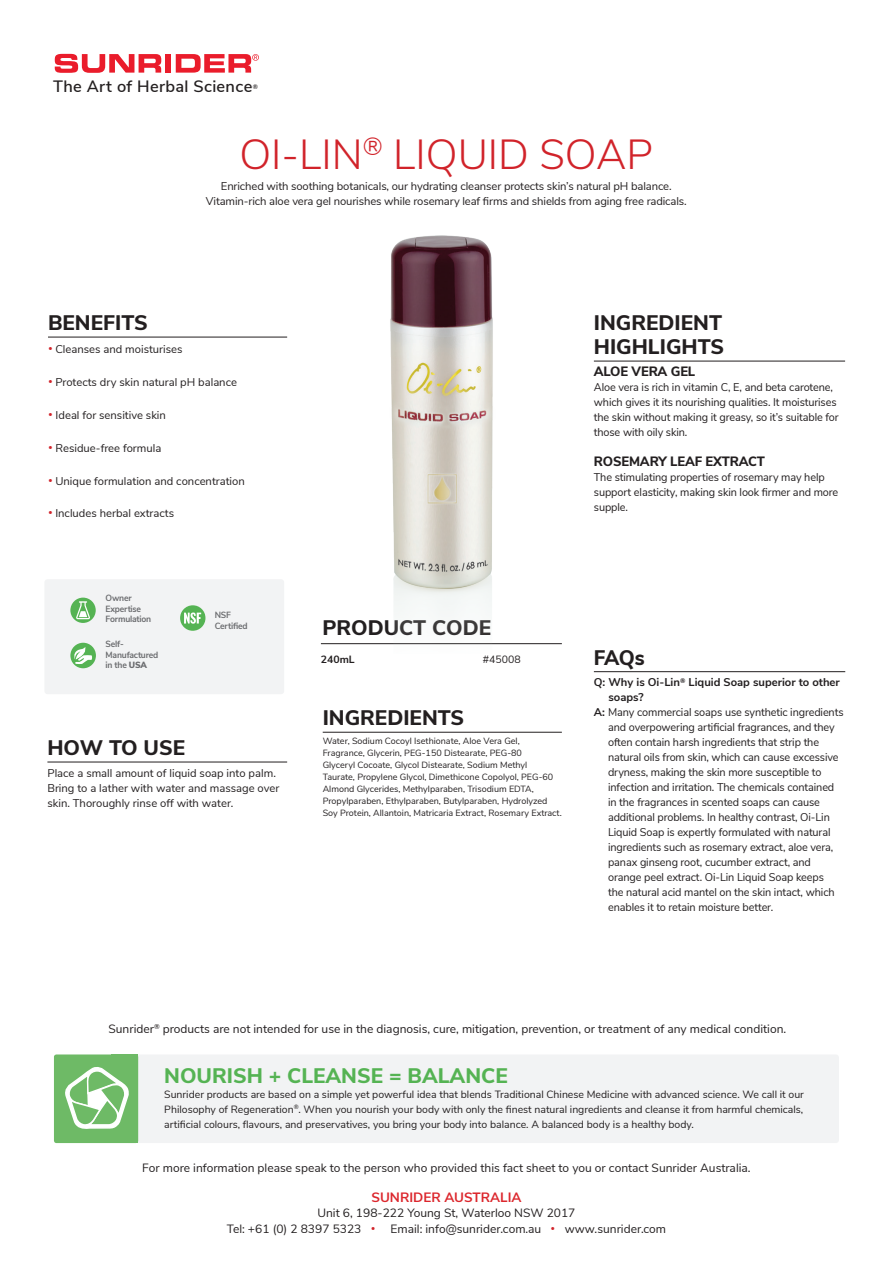
<style>
.page{position:relative;width:893px;height:1263px;background:#fff}
.page>*{position:absolute;margin:0;border:0;box-sizing:border-box;transform-origin:0 0}
.t1{font:300 42px "Nunito Sans";color:#d1232a}
.t2{font:800 21px/24px "Nunito Sans";color:#231f20}
.t3{font:800 21px "Nunito Sans";color:#55b353}
.t4{font:600 16.35px "Nunito Sans";letter-spacing:.02em;color:#231f20}
.t5{font:800 13.5px "Nunito Sans";letter-spacing:-.01em;color:#231f20}
.t6{font:700 13.5px "Nunito Sans";color:#dc272d}
.t7{font:12px/16.5px "Nunito Sans";color:#231f20}
.t8{font:11.25px/15px "Nunito Sans";letter-spacing:-.01em;color:#231f20}
.t9{font:700 11.25px/15px "Nunito Sans";color:#231f20}
.ProductName{font:10.5px/15px "Nunito Sans";color:#231f20;text-align:justify}
.ProductName-2{font:700 10.5px "Nunito Sans";color:#231f20}
.t10{font:9px/12px "Nunito Sans";color:#231f20}
.t11{font:700 9px/10.5px "Nunito Sans";letter-spacing:-.02em;color:#6c6d70;scale:.95 1}
.t12{font:600 6.45px "Nunito Sans";color:#231f20}
.s1{font-family:"Arvo";font-size:12px;color:#d1232a}
.s2{font-weight:900}
.s3{font-weight:700}
.s4{font-family:"Arvo";color:#d1232a}
</style>
<div class="page">
<svg style="left:55px;top:54px;width:106px;height:19px"></svg>
<div style="left:166px;top:54px;width:5px;height:19px;background:#ea1c2b"></div>
<svg style="left:176px;top:54px;width:83px;height:19px"></svg>
<div style="left:125px;top:1054px;width:714px;height:89px;background:#f2f3f4"></div>
<div style="left:54px;top:1054px;width:84px;height:89px;background:#6eba66"></div>
<svg style="left:64px;top:1054px;width:65px;height:75px"></svg>
<hr style="left:48px;top:337px;width:239px;height:1px;background:#231f20">
<hr style="left:47px;top:762px;width:240px;height:1px;background:#231f20">
<hr style="left:594px;top:361px;width:251px;height:1px;background:#231f20">
<hr style="left:594px;top:671px;width:251px;height:1px;background:#231f20">
<div style="left:44px;top:579px;width:240px;height:115px;background:#f2f3f4"></div>
<div style="left:70px;top:598px;width:26px;height:25px;background:#55b353;border-radius:50%"></div>
<svg style="left:76px;top:601px;width:14px;height:18px"></svg>
<div style="left:70px;top:643px;width:26px;height:25px;background:#55b353;border-radius:50%"></div>
<svg style="left:73px;top:647px;width:19px;height:17px"></svg>
<svg style="left:180px;top:605px;width:25px;height:26px"></svg>
<hr style="left:323px;top:732px;width:239px;height:1px;background:#231f20">
<hr style="left:321px;top:643px;width:241px;height:1px;background:#231f20">
<img style="left:389px;top:235px;width:107px;height:410px">
<h3 class="t4" style="left:53px;top:75px;width:201px">The Art of Herbal Science</h3>
<p class="t12" style="left:253px;top:82px;width:7px">®</p>
<p class="t1" style="left:239px;top:123px;width:415px">OI-LIN<sup>®</sup> LIQUID SOAP</p>
<p class="t8" style="left:206px;top:178px;width:482px;text-align:center">Enriched with soothing botanicals, our hydrating cleanser protects skin’s natural pH balance.<br>Vitamin-rich aloe vera gel nourishes while rosemary leaf firms and shields from aging free radicals.</p>
<p class="t2" style="left:48px;top:309px;width:101px">BENEFITS</p>
<p class="t8" style="left:48px;top:341px;width:136px"><span class="s1">•</span> Cleanses and moisturises</p>
<p class="t8" style="left:48px;top:374px;width:191px"><span class="s1">•</span> Protects dry skin natural pH balance</p>
<p class="t8" style="left:48px;top:407px;width:119px"><span class="s1">•</span> Ideal for sensitive skin</p>
<p class="t8" style="left:48px;top:440px;width:115px"><span class="s1">•</span> Residue-free formula</p>
<p class="t8" style="left:48px;top:473px;width:198px"><span class="s1">•</span> Unique formulation and concentration</p>
<p class="t8" style="left:48px;top:505px;width:128px"><span class="s1">•</span> Includes herbal extracts</p>
<p class="t11" style="left:106px;top:592px;width:50px">Owner<br>Expertise<br>Formulation</p>
<p class="t11" style="left:106px;top:638px;width:57px">Self-<br>Manufactured</p>
<p class="t11" style="left:106px;top:659px;width:45px">in the <span class="s2">USA</span></p>
<p class="t11" style="left:215px;top:609px;width:19px">NSF</p>
<p class="t11" style="left:215px;top:620px;width:36px">Certified</p>
<p class="t2" style="left:47px;top:734px;width:139px">HOW TO USE</p>
<p class="t8" style="left:47px;top:764px;width:233px">Place a small amount of liquid soap into palm.<br>Bring to a lather with water and massage over skin. Thoroughly rinse off with water.</p>
<p class="t2" style="left:594px;top:309px;width:132px">INGREDIENT<br>HIGHLIGHTS</p>
<p class="t5" style="left:594px;top:361px;width:103px">ALOE VERA GEL</p>
<p class="t8" style="left:594px;top:379px;width:246px">Aloe vera is rich in vitamin C, E, and beta carotene, which gives it its nourishing qualities. It moisturises the skin without making it greasy, so it’s suitable for those with oily skin.</p>
<p class="t5" style="left:594px;top:451px;width:173px">ROSEMARY LEAF EXTRACT</p>
<p class="t8" style="left:594px;top:469px;width:246px">The stimulating properties of rosemary may help support elasticity, making skin look firmer and more supple.</p>
<p class="t2" style="left:323px;top:614px;width:170px">PRODUCT CODE</p>
<p class="ProductName-2" style="left:321px;top:652px;width:35px">240mL</p>
<p class="ProductName" style="left:483px;top:651px;width:39px">#45008</p>
<p class="t2" style="left:323px;top:705px;width:143px">INGREDIENTS</p>
<p class="t10" style="left:323px;top:734px;width:241px">Water, Sodium Cocoyl Isethionate, Aloe Vera Gel, Fragrance, Glycerin, PEG-150 Distearate, PEG-80<br>Glyceryl Cocoate, Glycol Distearate, Sodium Methyl Taurate, Propylene Glycol, Dimethicone Copolyol, PEG-60<br>Almond Glycerides, Methylparaben, Trisodium EDTA, Propylparaben, Ethylparaben, Butylparaben, Hydrolyzed Soy Protein, Allantoin, Matricaria Extract, Rosemary Extract.</p>
<p class="t2" style="left:594px;top:644px;width:52px">FAQs</p>
<p class="t9" style="left:608px;top:674px;width:233px;text-indent:-15px">Q: Why is Oi-Lin<sup>®</sup> Liquid Soap superior to other soaps?</p>
<p class="t8" style="left:608px;top:704px;width:237px;text-indent:-14px"><span class="s3">A:</span> Many commercial soaps use synthetic ingredients and overpowering artificial fragrances, and they often contain harsh ingredients that strip the natural oils from skin, which can cause excessive dryness, making the skin more susceptible to infection and irritation. The chemicals contained in the fragrances in scented soaps can cause additional problems. In healthy contrast, Oi-Lin Liquid Soap is expertly formulated with natural ingredients such as rosemary extract, aloe vera, panax ginseng root, cucumber extract, and orange peel extract. Oi-Lin Liquid Soap keeps<br>the natural acid mantel on the skin intact, which enables it to retain moisture better.</p>
<p class="t7" style="left:109px;top:1020px;width:679px">Sunrider<sup>®</sup> products are not intended for use in the diagnosis, cure, mitigation, prevention, or treatment of any medical condition.</p>
<h2 class="t3" style="left:164px;top:1060px;width:345px">NOURISH + CLEANSE = BALANCE</h2>
<p class="ProductName" style="left:164px;top:1086px;width:641px">Sunrider products are based on a simple yet powerful idea that blends Traditional Chinese Medicine with advanced science. We call it our Philosophy of Regeneration<sup>®</sup>. When you nourish your body with only the finest natural ingredients and cleanse it from harmful chemicals, artificial colours, flavours, and preservatives, you bring your body into balance. A balanced body is a healthy body.</p>
<p class="t7" style="left:142px;top:1159px;width:610px">For more information please speak to the person who provided this fact sheet to you or contact Sunrider Australia.</p>
<p class="t6" style="left:371px;top:1188px;width:152px">SUNRIDER AUSTRALIA</p>
<p class="t7" style="left:227px;top:1204px;width:350px;text-indent:91px">Unit 6, 198-222 Young St, Waterloo NSW 2017<br>Tel: +61 (0) 2 8397 5323 <span class="s4">•</span></p>
<p class="t7" style="left:391px;top:1220px;width:277px">Email: info@sunrider.com.au <span class="s4">•</span> www.sunrider.com</p>
</div>
